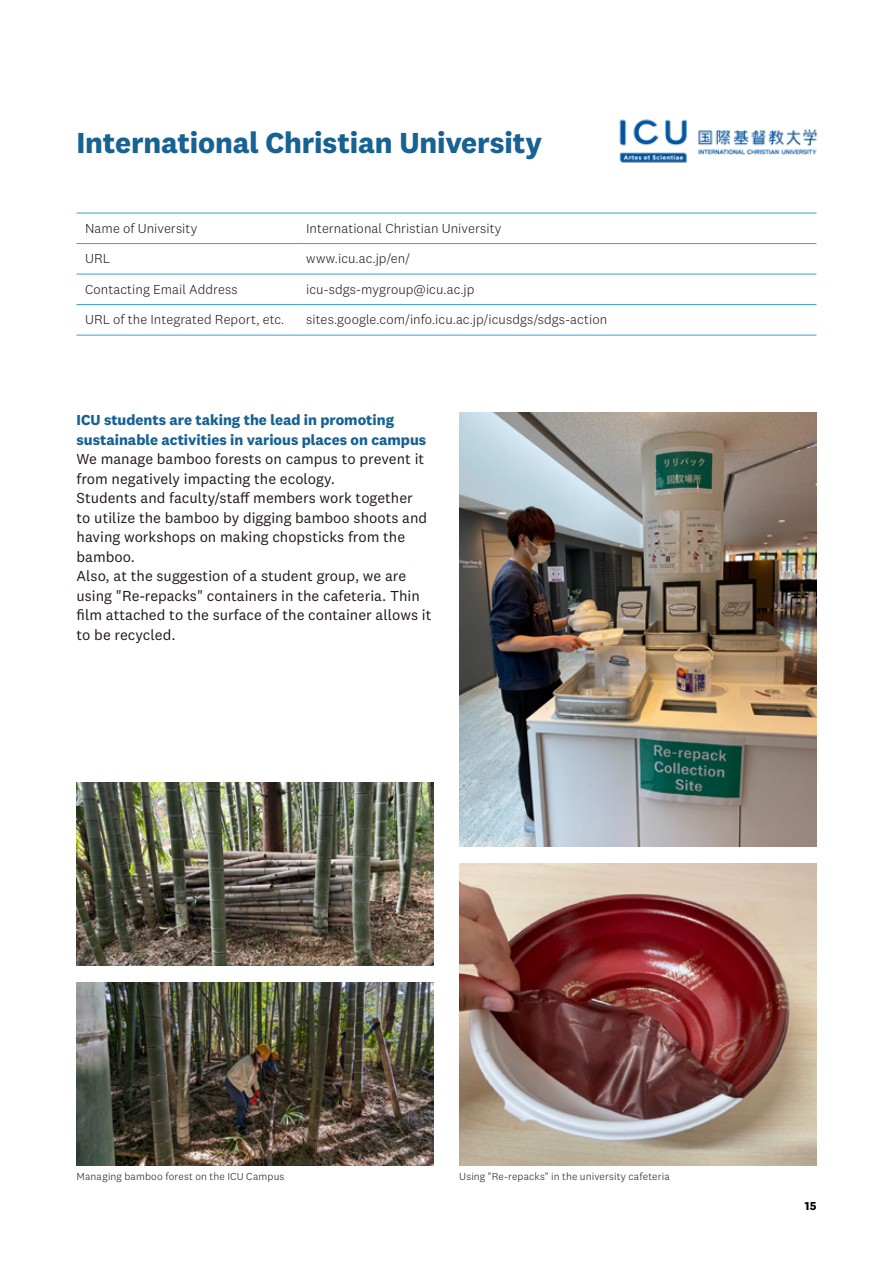
<style>
.page{position:relative;width:893px;height:1263px;background:#fff}
.page>*{position:absolute;margin:0;border:0;box-sizing:border-box;transform-origin:0 0}
.大学名{font:700 30px "National 2";letter-spacing:-.005em;color:#176193}
.各大学本文{font:15px/19.5px "National 2";color:#231916}
.各大学_タイトル10pt{font:700 15px/19.5px "National 2";color:#176193}
.表文字{font:300 13.5px "National 2";letter-spacing:.005em;color:#231916}
.t1{font:700 12px "National 2";color:#000002}
.写真キャプション{font:300 10.5px "National 2";letter-spacing:.015em;color:#231916}
</style>
<div class="page">
<img style="left:619px;top:119px;width:199px;height:44px">
<hr style="left:77px;top:213px;width:221px;height:1px;background:#359fd6">
<hr style="left:298px;top:213px;width:518px;height:1px;background:#359fd6">
<hr style="left:77px;top:243px;width:221px;height:1px;background:#359fd6">
<hr style="left:298px;top:243px;width:518px;height:1px;background:#359fd6">
<hr style="left:77px;top:274px;width:221px;height:1px;background:#359fd6">
<hr style="left:298px;top:274px;width:518px;height:1px;background:#359fd6">
<hr style="left:77px;top:304px;width:221px;height:1px;background:#359fd6">
<hr style="left:298px;top:304px;width:518px;height:1px;background:#359fd6">
<hr style="left:77px;top:335px;width:221px;height:1px;background:#359fd6">
<hr style="left:298px;top:335px;width:518px;height:1px;background:#359fd6">
<img style="left:77px;top:782px;width:357px;height:183px">
<img style="left:459px;top:412px;width:357px;height:434px">
<img style="left:77px;top:982px;width:357px;height:183px">
<img style="left:459px;top:863px;width:357px;height:302px">
<p class="大学名" style="left:77px;top:124px;width:467px">International Christian University</p>
<p class="表文字" style="left:85px;top:220px;width:114px">Name of University</p>
<p class="表文字" style="left:306px;top:220px;width:197px">International Christian University</p>
<p class="表文字" style="left:85px;top:251px;width:27px">URL</p>
<p class="表文字" style="left:306px;top:251px;width:105px">www.icu.ac.jp/en/</p>
<p class="表文字" style="left:85px;top:281px;width:154px">Contacting Email Address</p>
<p class="表文字" style="left:306px;top:281px;width:170px">icu-sdgs-mygroup@icu.ac.jp</p>
<p class="表文字" style="left:85px;top:312px;width:201px">URL of the Integrated Report, etc.</p>
<p class="表文字" style="left:306px;top:312px;width:303px">sites.google.com/info.icu.ac.jp/icusdgs/sdgs-action</p>
<p class="各大学_タイトル10pt" style="left:77px;top:410px;width:351px">ICU students are taking the lead in promoting sustainable activities in various places on campus</p>
<p class="各大学本文" style="left:77px;top:449px;width:349px">We manage bamboo forests on campus to prevent it from negatively impacting the ecology.</p>
<p class="各大学本文" style="left:77px;top:488px;width:352px">Students and faculty/staff members work together to utilize the bamboo by digging bamboo shoots and having workshops on making chopsticks from the bamboo.</p>
<p class="各大学本文" style="left:77px;top:566px;width:356px">Also, at the suggestion of a student group, we are using "Re-repacks" containers in the cafeteria. Thin film attached to the surface of the container allows it to be recycled.</p>
<p class="写真キャプション" style="left:77px;top:1171px;width:209px">Managing bamboo forest on the ICU Campus</p>
<p class="写真キャプション" style="left:459px;top:1171px;width:212px">Using "Re-repacks" in the university cafeteria</p>
<p class="t1" style="left:805px;top:1198px;width:13px">15</p>
</div>
